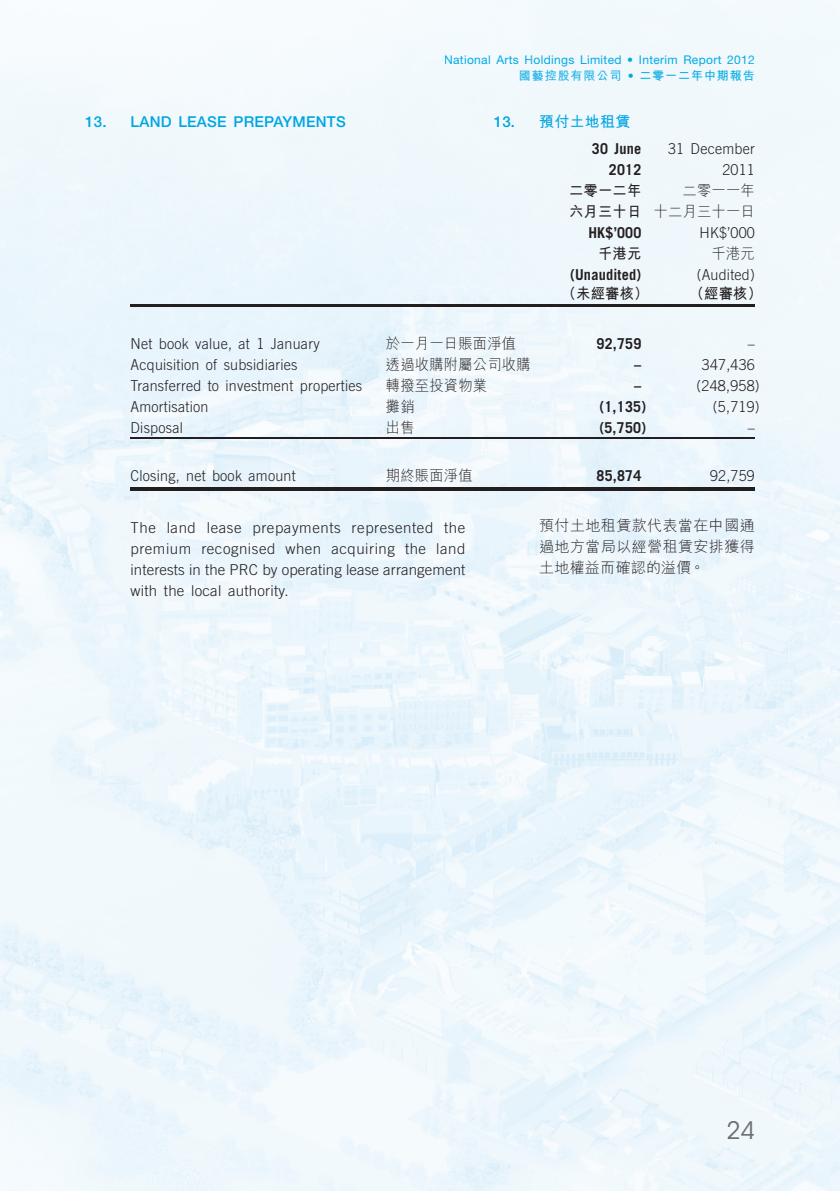
<style>
.page{position:relative;width:840px;height:1191px;background:#fff}
.page>*{position:absolute;margin:0;border:0;box-sizing:border-box;transform-origin:0 0}
.t1{font:24px "ITC Avant Garde Std";color:#57585a}
.t2{font:300 15px/21px "Trade Gothic LT Std";letter-spacing:.015em;color:#231f20;text-align:right;scale:.95 1}
.t3{font:300 15px/21px "Trade Gothic LT Std";letter-spacing:.015em;color:#231f20;text-align:justify}
.t4{font:700 15px/21px "Trade Gothic LT Std";letter-spacing:.015em;color:#231f20;text-align:right;scale:.95 1}
.t5{font:15px/21px "M Hei HK Light E Ten B5 H";letter-spacing:.015em;color:#231f20;text-align:right;scale:.95 1}
.t6{font:15px/21px "M Hei HK Light E Ten B5 H";letter-spacing:.015em;color:#231f20;text-align:justify}
.t7{font:15px/21px "M Hei HK Bold E Ten B5 H";letter-spacing:.015em;color:#231f20;scale:.95 1}
.t8{font:500 15px "Helvetica Neue LT Std";letter-spacing:.015em;color:#00a5e3}
.t9{font:15px "M Hei HK Bold E Ten B5 H";letter-spacing:.015em;color:#00a5e3}
.t10{font:12px "Helvetica Neue LT Std";letter-spacing:.025em;color:#00abe5}
.t11{font:12px "M Hei HK Bold E Ten B5 H";letter-spacing:.075em;color:#00abe5}
.s1{color:#00aae5}
.s2{color:#21b3e8}
.s3{color:#1fb3e8}
.s4{font-family:"Helvetica Neue LT Std";color:#00aae5}
.s5{font-family:"Helvetica Neue LT Std";font-weight:500}
.s6{color:#6b6f74}
</style>
<div class="page">
<img style="left:0;top:0;width:839px;height:1191px">
<img style="left:727px;top:1121px;width:26px;height:18px">
<div style="left:445px;top:55px;width:308px;height:11px;background:#f0f8fc"></div>
<img style="left:520px;top:70px;width:99px;height:11px">
<svg style="left:622px;top:73px;width:11px;height:7px"></svg>
<img style="left:640px;top:70px;width:113px;height:11px">
<hr style="left:130px;top:304px;width:256px;height:2px;background:#231f20">
<hr style="left:386px;top:304px;width:153px;height:2px;background:#231f20">
<hr style="left:539px;top:304px;width:113px;height:2px;background:#231f20">
<hr style="left:652px;top:304px;width:102px;height:2px;background:#231f20">
<hr style="left:130px;top:437px;width:256px;height:1px;background:#231f20">
<hr style="left:386px;top:437px;width:153px;height:1px;background:#231f20">
<hr style="left:539px;top:437px;width:113px;height:1px;background:#231f20">
<hr style="left:652px;top:437px;width:102px;height:1px;background:#231f20">
<hr style="left:130px;top:487px;width:256px;height:3px;background:#231f20">
<hr style="left:386px;top:487px;width:153px;height:3px;background:#231f20">
<hr style="left:539px;top:487px;width:113px;height:3px;background:#231f20">
<hr style="left:652px;top:487px;width:102px;height:3px;background:#231f20">
<p class="t8" style="left:85px;top:116px;width:262px">13. LAND LEASE PREPAYMENTS</p>
<p class="t10" style="left:444px;top:55px;width:312px">National Arts Ho<span class="s1">ldings Limited •</span> Interim <span class="s1">Rep</span>ort 2012</p>
<p class="t11" style="left:518px;top:71px;width:237px"><span class="s2">國藝控股</span><span class="s3">有限公司</span> <span class="s4">•</span> <span class="s1">二零一二</span>年中期報告</p>
<p class="t9" style="left:493px;top:116px;width:138px"><span class="s5">13.</span> 預付土地租賃</p>
<p class="t4" style="left:591px;top:139px;width:53px">30 June<br>2012</p>
<p class="t2" style="left:667px;top:139px;width:93px">31 December<br>2011</p>
<p class="t7" style="left:568px;top:181px;width:78px">二零一二年六月三十日</p>
<p class="t5" style="left:653px;top:181px;width:108px">二零一一年<br>十二月三十一日</p>
<p class="t4" style="left:588px;top:223px;width:57px">HK$’000</p>
<p class="t2" style="left:699px;top:223px;width:60px">HK$’000</p>
<p class="t7" style="left:597px;top:244px;width:47px">千港元</p>
<p class="t5" style="left:711px;top:244px;width:47px">千港元</p>
<p class="t4" style="left:569px;top:265px;width:76px">(Unaudited)</p>
<p class="t2" style="left:696px;top:265px;width:63px">(Audited)</p>
<p class="t7" style="left:561px;top:284px;width:93px">（未經審核）</p>
<p class="t7" style="left:689px;top:284px;width:78px">（經審核）</p>
<p class="t2" style="left:130px;top:334px;width:200px">Net book value, at 1 January</p>
<p class="t5" style="left:386px;top:334px;width:139px">於一月一日賬面淨值</p>
<p class="t4" style="left:596px;top:334px;width:49px">92,759</p>
<p class="t2" style="left:747px;top:334px;width:9px">–</p>
<p class="t2" style="left:130px;top:355px;width:177px">Acquisition of subsidiaries</p>
<p class="t5" style="left:386px;top:355px;width:154px">透過收購附屬公司收購</p>
<p class="t4" style="left:634px;top:355px;width:9px">–</p>
<p class="t2" style="left:701px;top:355px;width:57px">347,436</p>
<p class="t2" style="left:130px;top:376px;width:245px">Transferred to investment properties</p>
<p class="t5" style="left:386px;top:376px;width:108px">轉撥至投資物業</p>
<p class="t4" style="left:634px;top:376px;width:9px">–</p>
<p class="t2" style="left:696px;top:376px;width:68px">(248,958)</p>
<p class="t2" style="left:130px;top:397px;width:83px">Amortisation</p>
<p class="t5" style="left:386px;top:397px;width:32px">攤銷</p>
<p class="t4" style="left:599px;top:397px;width:51px">(1,135)</p>
<p class="t2" style="left:712px;top:397px;width:51px">(5,719)</p>
<p class="t2" style="left:130px;top:418px;width:57px">Disposal</p>
<p class="t5" style="left:386px;top:418px;width:32px">出售</p>
<p class="t4" style="left:599px;top:418px;width:51px">(5,750)</p>
<p class="t2" style="left:747px;top:418px;width:9px">–</p>
<p class="t2" style="left:130px;top:466px;width:175px">Closing, net book amount</p>
<p class="t5" style="left:386px;top:466px;width:93px">期終賬面淨值</p>
<p class="t4" style="left:596px;top:466px;width:49px">85,874</p>
<p class="t2" style="left:709px;top:466px;width:49px">92,759</p>
<p class="t3" style="left:130px;top:518px;width:336px">The land lease prepayments represented the premium recognised when acquiring the land interests in the PRC by operating lease arrangement with the local authority.</p>
<p class="t6" style="left:539px;top:516px;width:217px">預付土地租賃款代表當在中國通過地方當局以經營租賃安排獲得土地權益而確認的溢價。</p>
<h1 class="t1" style="left:726px;top:1117px;width:30px">2<span class="s6">4</span></h1>
</div>
